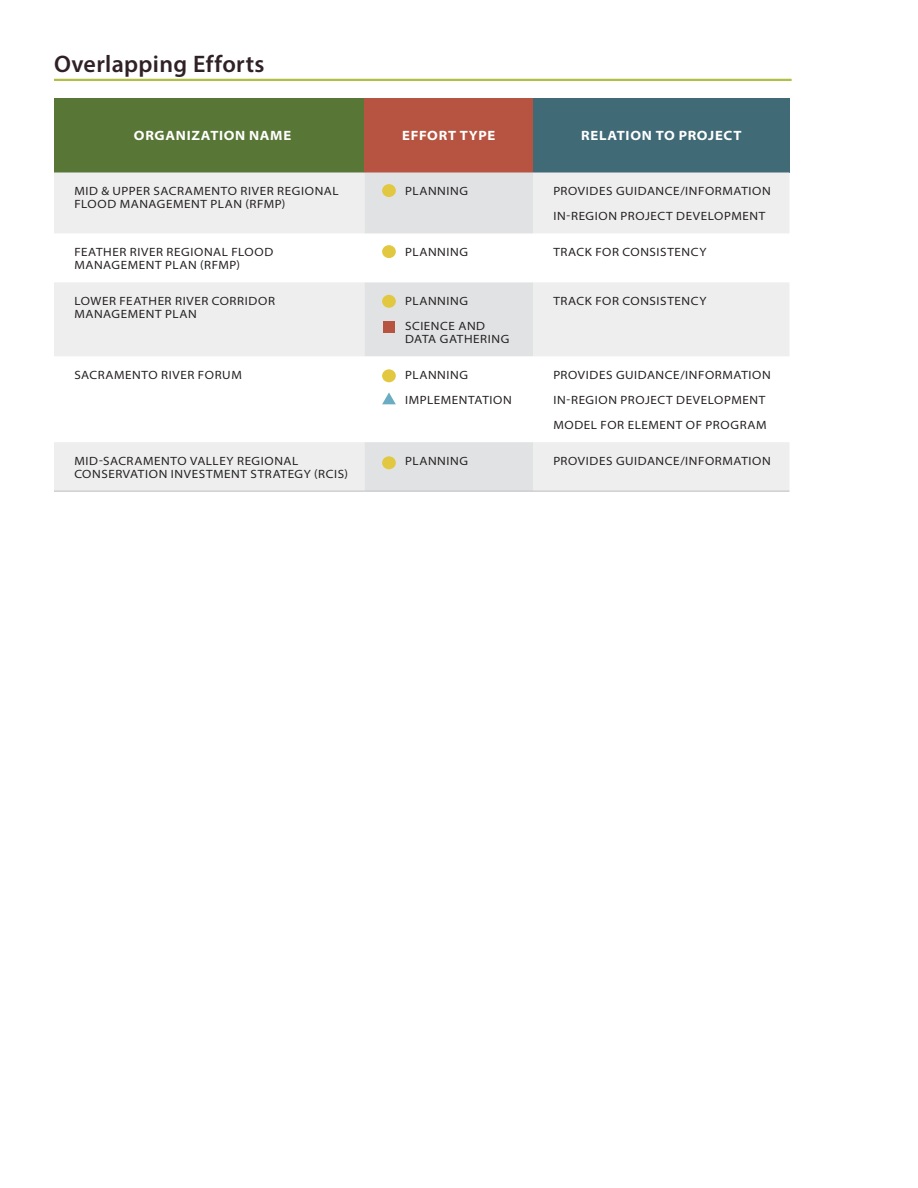
<style>
.page{position:relative;width:918px;height:1188px;background:#fff}
.page>*{position:absolute;margin:0;border:0;box-sizing:border-box;transform-origin:0 0}
.t1{font:600 24px "Myriad Pro";letter-spacing:.015em;color:#302126}
.t2{font:700 semi-expanded 13.5px "Myriad Pro";letter-spacing:.05em;color:#fff}
.t3{font:semi-expanded 12px/12.9px "Myriad Pro";letter-spacing:.05em;color:#231f20}
</style>
<div class="page">
<hr style="left:54px;top:79px;width:738px;height:2px;background:#b1c044">
<div style="left:54px;top:98px;width:310px;height:74px;background:#587635"></div>
<div style="left:364px;top:98px;width:169px;height:74px;background:#b65441"></div>
<div style="left:533px;top:98px;width:256px;height:74px;background:#406a76"></div>
<svg style="left:54px;top:172px;width:735px;height:319px;fill:#eeeeef"></svg>
<svg style="left:364px;top:172px;width:169px;height:319px;fill:#e1e2e4"></svg>
<hr style="left:54px;top:491px;width:310px;height:1px;background:#bcbdc0">
<hr style="left:364px;top:491px;width:169px;height:1px;background:#bcbdc0">
<hr style="left:533px;top:491px;width:256px;height:1px;background:#bcbdc0">
<div style="left:382px;top:295px;width:14px;height:13px;background:#e2c841;border-radius:50%"></div>
<div style="left:382px;top:369px;width:14px;height:13px;background:#e2c841;border-radius:50%"></div>
<div style="left:382px;top:456px;width:14px;height:13px;background:#e2c841;border-radius:50%"></div>
<div style="left:382px;top:245px;width:14px;height:13px;background:#e2c841;border-radius:50%"></div>
<div style="left:382px;top:184px;width:14px;height:13px;background:#e2c841;border-radius:50%"></div>
<div style="left:383px;top:321px;width:12px;height:12px;background:#b65441"></div>
<svg style="left:382px;top:392px;width:14px;height:12px"></svg>
<p class="t1" style="left:54px;top:49px;width:212px">Overlapping Efforts</p>
<p class="t2" style="left:134px;top:128px;width:159px">ORGANIZATION NAME</p>
<p class="t2" style="left:402px;top:128px;width:95px">EFFORT TYPE</p>
<p class="t2" style="left:581px;top:128px;width:162px">RELATION TO PROJECT</p>
<p class="t3" style="left:74px;top:185px;width:266px">MID &amp; UPPER SACRAMENTO RIVER REGIONAL<br>FLOOD MANAGEMENT PLAN (RFMP)</p>
<p class="t3" style="left:405px;top:185px;width:65px">PLANNING</p>
<p class="t3" style="left:553px;top:185px;width:219px">PROVIDES GUIDANCE/INFORMATION</p>
<p class="t3" style="left:553px;top:210px;width:214px">IN-REGION PROJECT DEVELOPMENT</p>
<p class="t3" style="left:74px;top:246px;width:200px">FEATHER RIVER REGIONAL FLOOD<br>MANAGEMENT PLAN (RFMP)</p>
<p class="t3" style="left:405px;top:246px;width:65px">PLANNING</p>
<p class="t3" style="left:553px;top:246px;width:155px">TRACK FOR CONSISTENCY</p>
<p class="t3" style="left:74px;top:295px;width:202px">LOWER FEATHER RIVER CORRIDOR<br>MANAGEMENT PLAN</p>
<p class="t3" style="left:405px;top:295px;width:65px">PLANNING</p>
<p class="t3" style="left:405px;top:320px;width:106px">SCIENCE AND<br>DATA GATHERING</p>
<p class="t3" style="left:553px;top:295px;width:155px">TRACK FOR CONSISTENCY</p>
<p class="t3" style="left:74px;top:369px;width:169px">SACRAMENTO RIVER FORUM</p>
<p class="t3" style="left:405px;top:369px;width:65px">PLANNING</p>
<p class="t3" style="left:405px;top:393px;width:108px">IMPLEMENTATION</p>
<p class="t3" style="left:553px;top:369px;width:219px">PROVIDES GUIDANCE/INFORMATION</p>
<p class="t3" style="left:553px;top:393px;width:214px">IN-REGION PROJECT DEVELOPMENT</p>
<p class="t3" style="left:553px;top:418px;width:215px">MODEL FOR ELEMENT OF PROGRAM</p>
<p class="t3" style="left:74px;top:454px;width:275px">MID-SACRAMENTO VALLEY REGIONAL<br>CONSERVATION INVESTMENT STRATEGY (RCIS)</p>
<p class="t3" style="left:405px;top:454px;width:65px">PLANNING</p>
<p class="t3" style="left:553px;top:454px;width:219px">PROVIDES GUIDANCE/INFORMATION</p>
</div>
